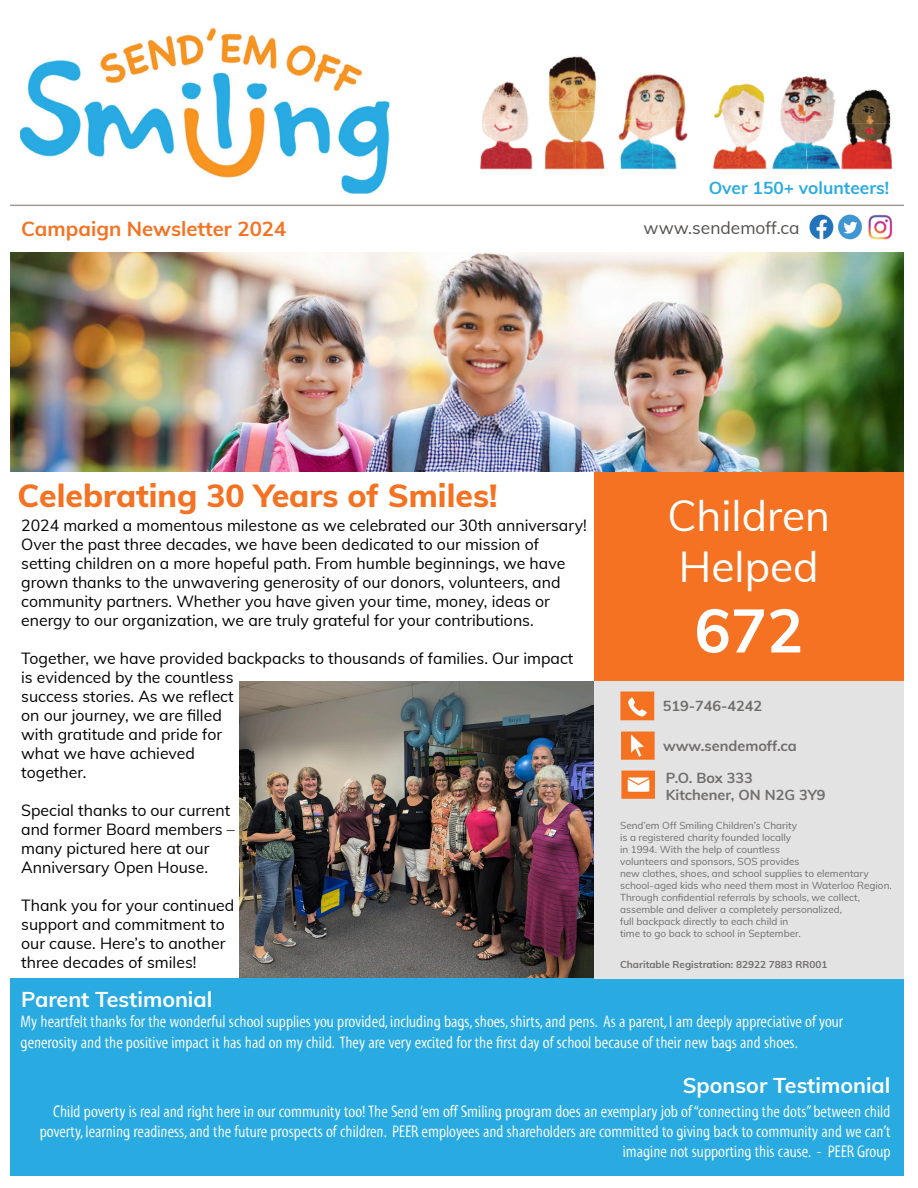
<style>
.page{position:relative;width:918px;height:1188px;background:#fff}
.page>*{position:absolute;margin:0;border:0;box-sizing:border-box;transform-origin:0 0}
.t1{font:700 60.45px "Muli";color:#fff}
.t2{font:42.45px/51px "Muli";color:#fff}
.t3{font:800 31.95px "Muli";color:#f47221}
.t4{font:700 21.45px "Muli";color:#fff}
.t5{font:700 20.4px "Muli";color:#f47221}
.t6{font:700 17.4px "Muli";color:#29abe2}
.t7{font:17.4px "Muli";color:#52504e}
.t8{font:16.95px/20.4px "Myriad Std Tilt";color:#fff}
.t9{font:15.9px/19px "Muli";color:#000}
.t10{font:700 14.55px/17.4px "Muli";color:#706e6d}
.t11{font:10.05px/12px "Muli";color:#706e6d}
.t12{font:700 10.05px "Muli";color:#706e6d}
</style>
<div class="page">
<img style="left:240px;top:681px;width:354px;height:297px">
<div style="left:594px;top:439px;width:310px;height:242px;background:#f47221"></div>
<img style="left:480px;top:55px;width:412px;height:115px">
<img style="left:20px;top:28px;width:370px;height:166px">
<hr style="left:10px;top:205px;width:894px;height:1px;background:#9f9991">
<img style="left:10px;top:252px;width:894px;height:219px">
<img style="left:809px;top:214px;width:84px;height:26px">
<div style="left:10px;top:978px;width:894px;height:197px;background:#29abe2"></div>
<div style="left:594px;top:681px;width:310px;height:297px;background:#e3e3e3"></div>
<img style="left:620px;top:692px;width:34px;height:28px">
<img style="left:621px;top:731px;width:34px;height:28px">
<img style="left:621px;top:770px;width:33px;height:28px">
<p class="t6" style="left:709px;top:175px;width:182px">Over 150+ volunteers!</p>
<p class="t5" style="left:21px;top:213px;width:267px">Campaign Newsletter 2024</p>
<p class="t7" style="left:644px;top:215px;width:157px">www.sendemoff.ca</p>
<h3 class="t3" style="left:18px;top:472px;width:481px">Celebrating 30 Years of Smiles!</h3>
<p class="t9" style="left:21px;top:515px;width:567px">2024 marked a momentous milestone as we celebrated our 30th anniversary!<br>Over the past three decades, we have been dedicated to our mission of setting children on a more hopeful path. From humble beginnings, we have grown thanks to the unwavering generosity of our donors, volunteers, and community partners. Whether you have given your time, money, ideas or energy to our organization, we are truly grateful for your contributions.</p>
<p class="t9" style="left:21px;top:648px;width:554px">Together, we have provided backpacks to thousands of families. Our impact</p>
<p class="t9" style="left:21px;top:667px;width:214px">is evidenced by the countless success stories. As we reflect on our journey, we are filled with gratitude and pride for what we have achieved together.</p>
<p class="t9" style="left:21px;top:800px;width:215px">Special thanks to our current and former Board members – many pictured here at our<br>Anniversary Open House.</p>
<p class="t9" style="left:21px;top:895px;width:215px">Thank you for your continued support and commitment to our cause. Here’s to another three decades of smiles!</p>
<h3 class="t4" style="left:21px;top:983px;width:193px">Parent Testimonial</h3>
<h2 class="t2" style="left:668px;top:488px;width:164px">Children<br>Helped</h2>
<h1 class="t1" style="left:695px;top:587px;width:110px">672</h1>
<p class="t10" style="left:663px;top:697px;width:101px">519-746-4242</p>
<p class="t10" style="left:663px;top:736px;width:135px">www.sendemoff.ca</p>
<p class="t10" style="left:666px;top:768px;width:161px">P.O. Box 333<br>Kitchener, ON N2G 3Y9</p>
<p class="t11" style="left:620px;top:819px;width:273px">Send’em Off Smiling Children’s Charity<br>is a registered charity founded locally<br>in 1994. With the help of countless<br>volunteers and sponsors, SOS provides<br>new clothes, shoes, and school supplies to elementary school-aged kids who need them most in Waterloo Region.<br>Through confidential referrals by schools, we collect, assemble and deliver a completely personalized,<br>full backpack directly to each child in<br>time to go back to school in September.</p>
<p class="t12" style="left:620px;top:957px;width:209px">Charitable Registration: 82922 7883 RR001</p>
<p class="t8" style="left:21px;top:1012px;width:824px">My heartfelt thanks for the wonderful school supplies you provided, including bags, shoes, shirts, and pens. As a parent, I am deeply appreciative of your generosity and the positive impact it has had on my child. They are very excited for the first day of school because of their new bags and shoes.</p>
<h3 class="t4" style="left:683px;top:1070px;width:209px">Sponsor Testimonial</h3>
<p class="t8" style="left:40px;top:1101px;width:852px;text-align:right">Child poverty is real and right here in our community too! The Send ‘em off Smiling program does an exemplary job of “connecting the dots” between child poverty, learning readiness, and the future prospects of children. PEER employees and shareholders are committed to giving back to community and we can’t imagine not supporting this cause. - PEER Group</p>
</div>
